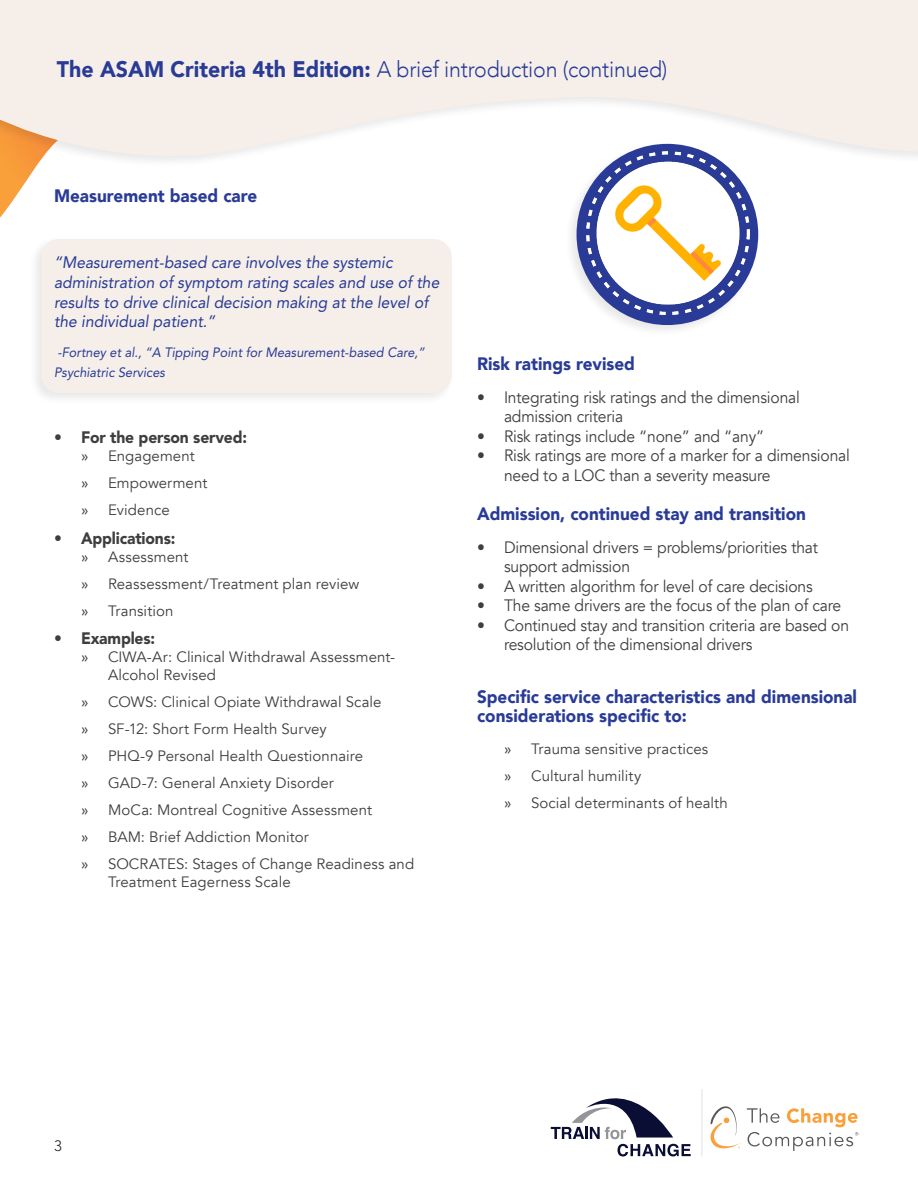
<style>
.page{position:relative;width:918px;height:1188px;background:#fff}
.page>*{position:absolute;margin:0;border:0;box-sizing:border-box;transform-origin:0 0}
.Subhead_2{font:300 22.5px "Avenir";letter-spacing:-.01em;color:#293b97;scale:.95 1}
.Subhead_2-2{font:900 18px/19.5px "Avenir";color:#293b97;scale:.95 1}
.t1{font:16.5px/19.5px "Avenir";letter-spacing:-.01em;color:#3e3e3f;scale:.95 1}
.Subhead_2-3{font:italic 16.5px/19.8px "Avenir LT Std";color:#293b97;scale:.95 1}
.t2{font:900 16.5px "Avenir LT Std";letter-spacing:-.01em;color:#3e3e3f;scale:.95 1}
.t3{font:15px/18px "Avenir";letter-spacing:.005em;color:#3e3e3f}
.t4{font:300 15px "Avenir LT Std";color:#231f20}
.Subhead_2-4{font:italic 13.5px/19.8px "Avenir LT Std";color:#293b97;scale:.95 1}
.s1{font-weight:900}
.s2{font-style:inherit}
</style>
<div class="page">
<svg style="left:0;top:173px;width:32px;height:45px"></svg>
<svg style="left:0;top:0;width:918px;height:173px;fill:#f6efe9"></svg>
<svg style="left:747px;top:1108px;width:111px;height:43px"></svg>
<svg style="left:711px;top:1106px;width:29px;height:43px"></svg>
<svg style="left:551px;top:1098px;width:140px;height:58px"></svg>
<hr style="left:701px;top:1089px;width:2px;height:67px;background:#ececee">
<div style="left:29px;top:236px;width:426px;height:170px;background:#231f20;opacity:.1"></div>
<div style="left:41px;top:239px;width:411px;height:154px;background:#f6efe9;border-radius:18px"></div>
<div style="left:565px;top:142px;width:196px;height:195px;background:#231f20;opacity:.1"></div>
<div style="left:577px;top:144px;width:181px;height:181px;background:#293b97;border-radius:50%"></div>
<img style="left:587px;top:152px;width:162px;height:162px">
<p class="Subhead_2" style="left:57px;top:55px;width:644px"><span class="s1">The ASAM Criteria 4th Edition:</span> A brief introduction (continued)</p>
<p class="Subhead_2-2" style="left:54px;top:185px;width:215px">Measurement based care</p>
<p class="Subhead_2-3" style="left:54px;top:253px;width:407px">“Measurement-based care involves the systemic administration of symptom rating scales and use of the results to drive clinical decision making at the level of the individual patient.”</p>
<p class="Subhead_2-4" style="left:54px;top:343px;width:392px">-Fortney et al., “A Tipping Point for Measurement-based Care,”<br>Psychiatric Services</p>
<p class="t2" style="left:54px;top:427px;width:205px">• For the person served:</p>
<p class="t3" style="left:81px;top:447px;width:115px"><span class="s2">»</span> Engagement</p>
<p class="t3" style="left:81px;top:474px;width:128px"><span class="s2">»</span> Empowerment</p>
<p class="t3" style="left:81px;top:501px;width:90px"><span class="s2">»</span> Evidence</p>
<p class="t2" style="left:54px;top:528px;width:129px">• Applications:</p>
<p class="t3" style="left:81px;top:548px;width:109px"><span class="s2">»</span> Assessment</p>
<p class="t3" style="left:81px;top:575px;width:280px"><span class="s2">»</span> Reassessment/Treatment plan review</p>
<p class="t3" style="left:81px;top:602px;width:94px"><span class="s2">»</span> Transition</p>
<p class="t2" style="left:54px;top:628px;width:108px">• Examples:</p>
<p class="t3" style="left:108px;top:648px;width:289px;text-indent:-27px"><span class="s2">»</span> CIWA-Ar: Clinical Withdrawal Assessment-<br>Alcohol Revised</p>
<p class="t3" style="left:81px;top:693px;width:302px"><span class="s2">»</span> COWS: Clinical Opiate Withdrawal Scale</p>
<p class="t3" style="left:81px;top:720px;width:247px"><span class="s2">»</span> SF-12: Short Form Health Survey</p>
<p class="t3" style="left:81px;top:747px;width:284px"><span class="s2">»</span> PHQ-9 Personal Health Questionnaire</p>
<p class="t3" style="left:81px;top:774px;width:254px"><span class="s2">»</span> GAD-7: General Anxiety Disorder</p>
<p class="t3" style="left:81px;top:801px;width:293px"><span class="s2">»</span> MoCa: Montreal Cognitive Assessment</p>
<p class="t3" style="left:81px;top:828px;width:229px"><span class="s2">»</span> BAM: Brief Addiction Monitor</p>
<p class="t3" style="left:108px;top:855px;width:308px;text-indent:-27px"><span class="s2">»</span> SOCRATES: Stages of Change Readiness and<br>Treatment Eagerness Scale</p>
<p class="Subhead_2-2" style="left:477px;top:353px;width:168px">Risk ratings revised</p>
<p class="t1" style="left:504px;top:388px;width:313px;text-indent:-27px">• Integrating risk ratings and the dimensional admission criteria</p>
<p class="t1" style="left:477px;top:427px;width:304px">• Risk ratings include “none” and “any”</p>
<p class="t1" style="left:504px;top:446px;width:366px;text-indent:-27px">• Risk ratings are more of a marker for a dimensional need to a LOC than a severity measure</p>
<p class="Subhead_2-2" style="left:477px;top:503px;width:348px">Admission, continued stay and transition</p>
<p class="t1" style="left:504px;top:538px;width:332px;text-indent:-27px">• Dimensional drivers = problems/priorities that support admission</p>
<p class="t1" style="left:477px;top:577px;width:355px">• A written algorithm for level of care decisions</p>
<p class="t1" style="left:477px;top:596px;width:385px">• The same drivers are the focus of the plan of care</p>
<p class="t1" style="left:504px;top:616px;width:365px;text-indent:-27px">• Continued stay and transition criteria are based on resolution of the dimensional drivers</p>
<p class="Subhead_2-2" style="left:477px;top:686px;width:402px">Specific service characteristics and dimensional considerations specific to:</p>
<p class="t3" style="left:504px;top:740px;width:206px"><span class="s2">»</span> Trauma sensitive practices</p>
<p class="t3" style="left:504px;top:767px;width:139px"><span class="s2">»</span> Cultural humility</p>
<p class="t3" style="left:504px;top:794px;width:225px"><span class="s2">»</span> Social determinants of health</p>
<p class="t4" style="left:54px;top:1137px;width:9px">3</p>
</div>
